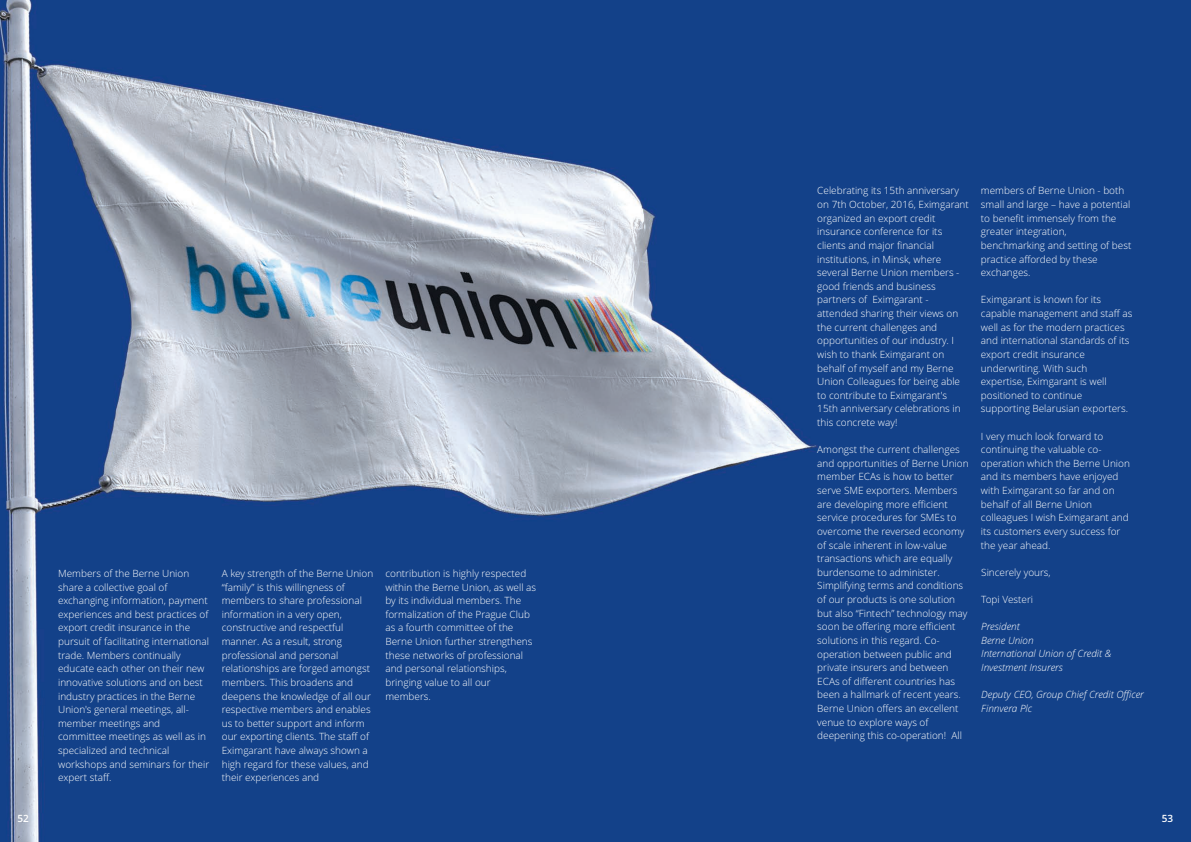
<style>
.page{position:relative;width:1191px;height:842px;background:#fff}
.page>*{position:absolute;margin:0;border:0;box-sizing:border-box;transform-origin:0 0}
.t1{font:300 10px/13.6px "Open Sans";color:#fff}
.t2{font:italic 300 10px/13.6px "Open Sans";color:#fff}
.t3{font:600 10px "Open Sans";color:#fff}
</style>
<div class="page">
<img style="left:0;top:0;width:595px;height:842px">
<div style="left:595px;top:0;width:596px;height:842px;background:#134189"></div>
<p class="t3" style="left:17px;top:814px;width:13px">52</p>
<p class="t1" style="left:58px;top:568px;width:153px">Members of the Berne Union share a collective goal of exchanging information, payment experiences and best practices of export credit insurance in the pursuit of facilitating international trade. Members continually educate each other on their new innovative solutions and on best industry practices in the Berne<br>Union's general meetings, all&shy;member meetings and committee meetings as well as in specialized and technical workshops and seminars for their expert staff.</p>
<p class="t1" style="left:222px;top:568px;width:153px">A key strength of the Berne Union “family” is this willingness of members to share professional information in a very open, constructive and respectful manner. As a result, strong professional and personal relationships are forged amongst members. This broadens and deepens the knowledge of all our respective members and enables us to better support and inform our exporting clients. The staff of<br>Eximgarant have always shown a high regard for these values, and their experiences and</p>
<p class="t1" style="left:385px;top:568px;width:152px">contribution is highly respected within the Berne Union, as well as by its individual members. The formalization of the Prague Club as a fourth committee of the<br>Berne Union further strengthens these networks of professional and personal relationships, bringing value to all our members.</p>
<p class="t1" style="left:817px;top:185px;width:153px">Celebrating its 15th anniversary on 7th October, 2016, Eximgarant organized an export credit insurance conference for its clients and major financial institutions, in Minsk, where several Berne Union members - good friends and business partners of Eximgarant - attended sharing their views on the current challenges and opportunities of our industry. I wish to thank Eximgarant on behalf of myself and my Berne<br>Union Colleagues for being able to contribute to Eximgarant's<br>15th anniversary celebrations in this concrete way!</p>
<p class="t1" style="left:817px;top:444px;width:153px">Amongst the current challenges and opportunities of Berne Union member ECAs is how to better serve SME exporters. Members are developing more efficient service procedures for SMEs to overcome the reversed economy of scale inherent in low-value transactions which are equally burdensome to administer.<br>Simplifying terms and conditions of our products is one solution but also “Fintech” technology may soon be offering more efficient solutions in this regard. Co&shy;operation between public and private insurers and between<br>ECAs of different countries has been a hallmark of recent years.<br>Berne Union offers an excellent venue to explore ways of deepening this co-operation! All</p>
<p class="t1" style="left:981px;top:185px;width:152px">members of Berne Union - both small and large – have a potential to benefit immensely from the greater integration, benchmarking and setting of best practice afforded by these exchanges.</p>
<p class="t1" style="left:981px;top:294px;width:153px">Eximgarant is known for its capable management and staff as well as for the modern practices and international standards of its export credit insurance underwriting. With such expertise, Eximgarant is well positioned to continue supporting Belarusian exporters.</p>
<p class="t1" style="left:981px;top:430px;width:150px">I very much look forward to continuing the valuable co&shy;operation which the Berne Union and its members have enjoyed with Eximgarant so far and on behalf of all Berne Union colleagues I wish Eximgarant and its customers every success for the year ahead.</p>
<p class="t1" style="left:981px;top:566px;width:71px">Sincerely yours,</p>
<p class="t1" style="left:981px;top:593px;width:53px">Topi Vesteri</p>
<p class="t2" style="left:981px;top:621px;width:132px">President<br>Berne Union<br>International Union of Credit &amp;<br>Investment Insurers</p>
<p class="t2" style="left:981px;top:689px;width:164px">Deputy CEO, Group Chief Credit Officer<br>Finnvera Plc</p>
<p class="t3" style="left:1161px;top:814px;width:13px">53</p>
</div>
